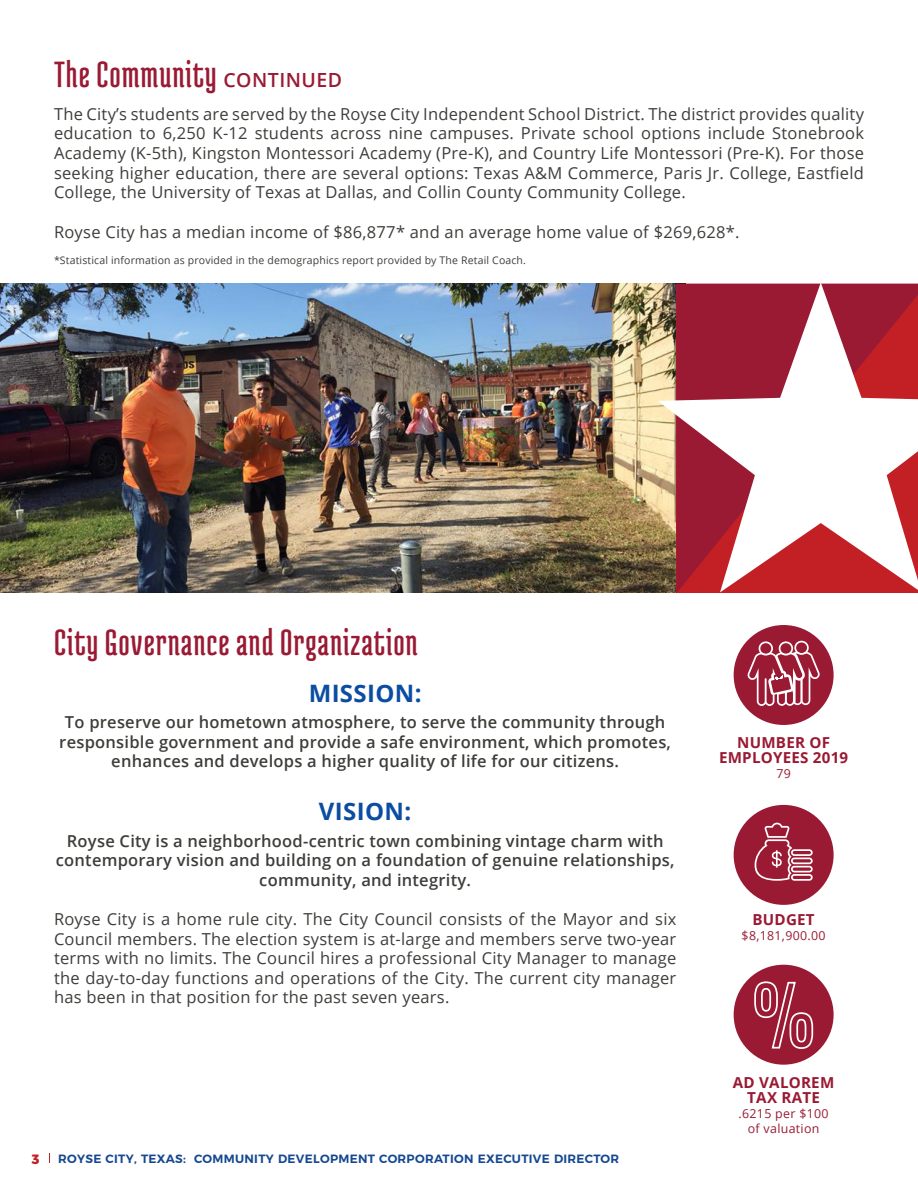
<style>
.page{position:relative;width:918px;height:1188px;background:#fff}
.page>*{position:absolute;margin:0;border:0;box-sizing:border-box;transform-origin:0 0}
.Paragraph_Header{font:39px "Medula One";letter-spacing:.025em;color:#9a1a33}
.Main_Body-No_drop_ca{font:700 24px "Open Sans";letter-spacing:.015em;color:#0c4da2}
.Main_Body-No_drop_ca-2{font:16.5px/19.5px "Open Sans";letter-spacing:.015em;color:#3d3d3a;text-align:justify}
.Main_Body-No_drop_ca-3{font:600 16.5px/19.5px "Open Sans";letter-spacing:.015em;color:#3d3d3a;text-align:center}
.t1{font:700 15.15px/15.1px "Open Sans";letter-spacing:.015em;color:#9a1a33;text-align:center}
.t2{font:800 13.5px "Montserrat";color:#c32025}
.t3{font:12.45px/14.9px "Open Sans";letter-spacing:.025em;color:#9a1a33;text-align:center}
.t4{font:600 12px "Montserrat";letter-spacing:.025em;color:#154891}
.Main_Body-No_drop_ca-4{font:10.5px "Open Sans";letter-spacing:.015em;color:#3d3d3a}
.s1{font-family:"Open Sans";font-weight:600;font-size:19.5px}
</style>
<div class="page">
<img style="left:0;top:283px;width:658px;height:309px">
<svg style="left:658px;top:283px;width:260px;height:309px"></svg>
<div style="left:734px;top:625px;width:100px;height:100px;background:#9a1a33;border-radius:50%"></div>
<svg style="left:747px;top:641px;width:73px;height:65px"></svg>
<div style="left:734px;top:805px;width:100px;height:100px;background:#9a1a33;border-radius:50%"></div>
<svg style="left:755px;top:823px;width:58px;height:58px"></svg>
<div style="left:734px;top:965px;width:100px;height:100px;background:#9a1a33;border-radius:50%"></div>
<svg style="left:754px;top:981px;width:60px;height:68px"></svg>
<p class="Paragraph_Header" style="left:54px;top:54px;width:290px">The Community <span class="s1">CONTINUED</span></p>
<p class="Main_Body-No_drop_ca-2" style="left:54px;top:104px;width:812px">The City’s students are served by the Royse City Independent School District. The district provides quality education to 6,250 K-12 students across nine campuses. Private school options include Stonebrook Academy (K-5th), Kingston Montessori Academy (Pre-K), and Country Life Montessori (Pre-K). For those seeking higher education, there are several options: Texas A&amp;M Commerce, Paris Jr. College, Eastfield College, the University of Texas at Dallas, and Collin County Community College.</p>
<p class="Main_Body-No_drop_ca-2" style="left:54px;top:222px;width:687px">Royse City has a median income of $86,877* and an average home value of $269,628*.</p>
<p class="Main_Body-No_drop_ca-4" style="left:54px;top:253px;width:474px">*Statistical information as provided in the demographics report provided by The Retail Coach.</p>
<p class="Paragraph_Header" style="left:54px;top:622px;width:365px">City Governance and Organization</p>
<p class="Main_Body-No_drop_ca" style="left:309px;top:676px;width:114px">MISSION:</p>
<p class="Main_Body-No_drop_ca-3" style="left:59px;top:712px;width:613px">To preserve our hometown atmosphere, to serve the community through responsible government and provide a safe environment, which promotes, enhances and develops a higher quality of life for our citizens.</p>
<p class="Main_Body-No_drop_ca" style="left:319px;top:795px;width:94px">VISION:</p>
<p class="Main_Body-No_drop_ca-3" style="left:56px;top:831px;width:620px">Royse City is a neighborhood-centric town combining vintage charm with contemporary vision and building on a foundation of genuine relationships, community, and integrity.</p>
<p class="Main_Body-No_drop_ca-2" style="left:54px;top:909px;width:624px">Royse City is a home rule city. The City Council consists of the Mayor and six Council members. The election system is at-large and members serve two-year terms with no limits. The Council hires a professional City Manager to manage the day-to-day functions and operations of the City. The current city manager has been in that position for the past seven years.</p>
<p class="t2" style="left:32px;top:1148px;width:9px">3</p>
<p class="t4" style="left:58px;top:1149px;width:563px">ROYSE CITY, TEXAS: COMMUNITY DEVELOPMENT CORPORATION EXECUTIVE DIRECTOR</p>
<p class="t1" style="left:719px;top:735px;width:131px">NUMBER OF<br>EMPLOYEES 2019</p>
<p class="t3" style="left:776px;top:766px;width:16px">79</p>
<p class="t1" style="left:753px;top:912px;width:64px">BUDGET</p>
<p class="t3" style="left:742px;top:928px;width:86px">$8,181,900.00</p>
<p class="t1" style="left:733px;top:1074px;width:103px">AD VALOREM<br>TAX RATE</p>
<p class="t3" style="left:739px;top:1106px;width:92px">.6215 per $100 of valuation</p>
</div>
